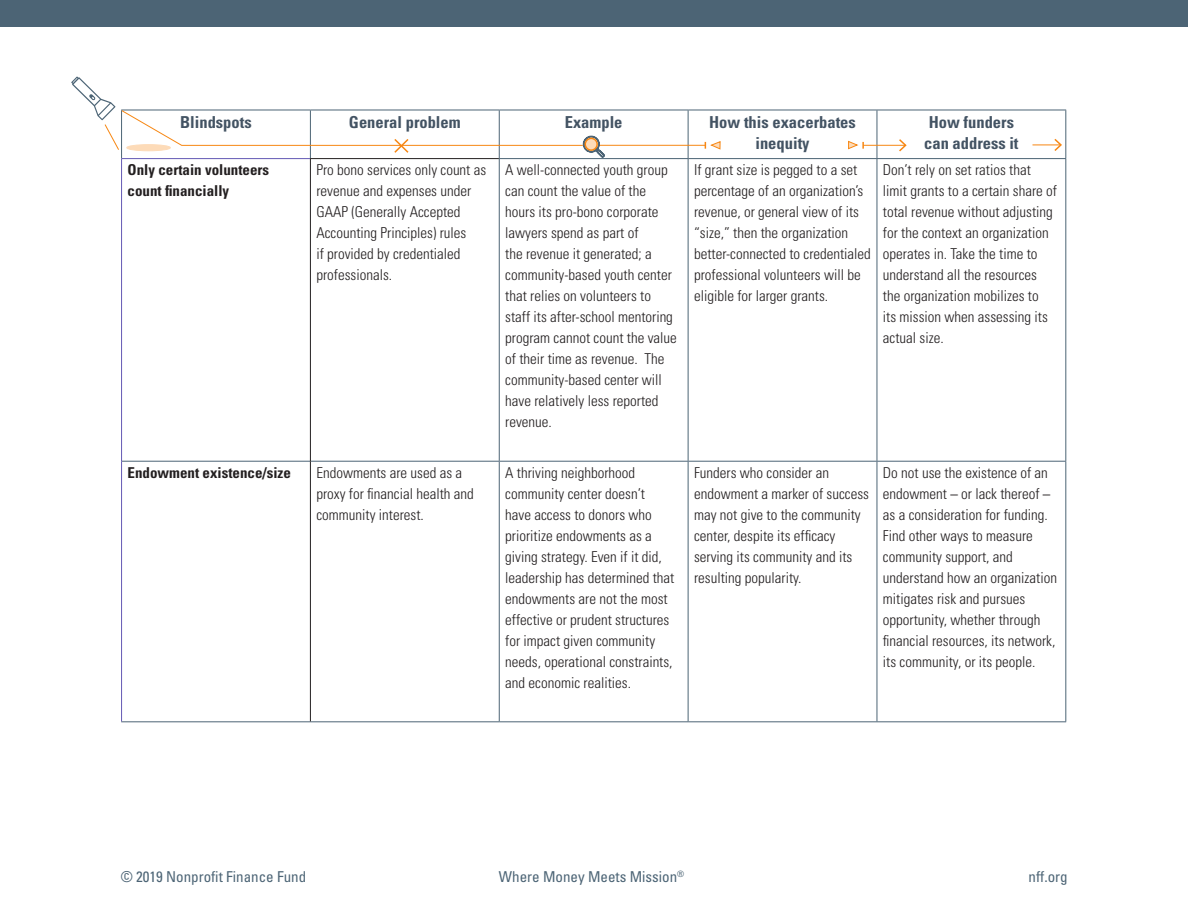
<style>
.page{position:relative;width:1188px;height:918px;background:#fff}
.page>*{position:absolute;margin:0;border:0;box-sizing:border-box;transform-origin:0 0}
.First_Paragraph_-_No{font:700 condensed 16.5px/21px "Univers LT Std";color:#435363;text-align:center}
.First_Paragraph_-_No-2{font:300 condensed 15px/21px "Univers LT Std";color:#231f20}
.First_Paragraph_-_No-3{font:700 condensed 15px/21px "Univers LT Std";color:#231f20}
.t1{font:condensed 15px "Univers LT Std";color:#4c6475}
.t2{font:condensed 8.7px "Univers LT Std";color:#4c6475}
.s1{font-stretch:normal}
</style>
<div class="page">
<hr style="left:688px;top:110px;width:1px;height:48px;background:#4c6475">
<hr style="left:877px;top:110px;width:1px;height:48px;background:#4c6475">
<hr style="left:1065px;top:110px;width:1px;height:48px;background:#4c6475">
<hr style="left:499px;top:158px;width:189px;height:1px;background:#4c6475">
<hr style="left:499px;top:159px;width:1px;height:302px;background:#4c6475">
<hr style="left:688px;top:158px;width:189px;height:1px;background:#4c6475">
<hr style="left:688px;top:159px;width:1px;height:302px;background:#4c6475">
<hr style="left:877px;top:158px;width:189px;height:1px;background:#4c6475">
<hr style="left:877px;top:159px;width:1px;height:302px;background:#4c6475">
<hr style="left:1065px;top:159px;width:1px;height:302px;background:#4c6475">
<hr style="left:122px;top:461px;width:188px;height:1px;background:#4c6475">
<hr style="left:311px;top:461px;width:188px;height:1px;background:#4c6475">
<hr style="left:499px;top:461px;width:189px;height:1px;background:#4c6475">
<hr style="left:499px;top:462px;width:1px;height:259px;background:#4c6475">
<hr style="left:688px;top:461px;width:189px;height:1px;background:#4c6475">
<hr style="left:688px;top:462px;width:1px;height:259px;background:#4c6475">
<hr style="left:877px;top:461px;width:189px;height:1px;background:#4c6475">
<hr style="left:877px;top:462px;width:1px;height:259px;background:#4c6475">
<hr style="left:1065px;top:462px;width:1px;height:259px;background:#4c6475">
<hr style="left:121px;top:721px;width:189px;height:1px;background:#4c6475">
<hr style="left:310px;top:721px;width:189px;height:1px;background:#4c6475">
<hr style="left:499px;top:721px;width:189px;height:1px;background:#4c6475">
<hr style="left:688px;top:721px;width:189px;height:1px;background:#4c6475">
<hr style="left:877px;top:721px;width:189px;height:1px;background:#4c6475">
<hr style="left:499px;top:110px;width:189px;height:1px;background:#4c6475">
<hr style="left:688px;top:110px;width:189px;height:1px;background:#4c6475">
<hr style="left:877px;top:110px;width:189px;height:1px;background:#4c6475">
<hr style="left:121px;top:159px;width:1px;height:302px;background:#645ab4">
<hr style="left:121px;top:461px;width:1px;height:260px;background:#645ab4">
<hr style="left:310px;top:159px;width:1px;height:302px;background:#231f20">
<hr style="left:310px;top:461px;width:1px;height:260px;background:#231f20">
<div style="left:0;top:0;width:1188px;height:27px;background:#4c6475"></div>
<hr style="left:599px;top:145px;width:106px;height:1px;background:#f78713">
<svg style="left:1032px;top:138px;width:30px;height:13px"></svg>
<svg style="left:705px;top:141px;width:16px;height:9px"></svg>
<hr style="left:863px;top:145px;width:43px;height:1px;background:#f78713">
<svg style="left:848px;top:140px;width:16px;height:10px"></svg>
<svg style="left:897px;top:139px;width:10px;height:13px"></svg>
<svg style="left:71px;top:77px;width:535px;height:82px"></svg>
<p class="First_Paragraph_-_No" style="left:180px;top:112px;width:73px">Blindspots</p>
<p class="First_Paragraph_-_No" style="left:349px;top:112px;width:113px">General problem</p>
<p class="First_Paragraph_-_No" style="left:565px;top:112px;width:59px">Example</p>
<p class="First_Paragraph_-_No" style="left:709px;top:112px;width:148px">How this exacerbates inequity</p>
<p class="First_Paragraph_-_No" style="left:924px;top:112px;width:96px;text-align:left">How funders can address it</p>
<p class="First_Paragraph_-_No-3" style="left:128px;top:160px;width:143px">Only certain volunteers count financially</p>
<p class="First_Paragraph_-_No-2" style="left:316px;top:160px;width:171px">Pro bono services only count as revenue and expenses under<br>GAAP (Generally Accepted<br>Accounting Principles) rules<br>if provided by credentialed professionals.</p>
<p class="First_Paragraph_-_No-2" style="left:505px;top:160px;width:173px">A well-connected youth group can count the value of the hours its pro-bono corporate lawyers spend as part of<br>the revenue it generated; a community-based youth center that relies on volunteers to staff its after-school mentoring program cannot count the value of their time as revenue. The community-based center will have relatively less reported revenue.</p>
<p class="First_Paragraph_-_No-2" style="left:694px;top:160px;width:178px">If grant size is pegged to a set percentage of an organization’s revenue, or general view of its “size,” then the organization better-connected to credentialed professional volunteers will be eligible for larger grants.</p>
<p class="First_Paragraph_-_No-2" style="left:883px;top:160px;width:176px">Don’t rely on set ratios that limit grants to a certain share of total revenue without adjusting for the context an organization operates in. Take the time to understand all the resources the organization mobilizes to<br>its mission when assessing its actual size.</p>
<p class="First_Paragraph_-_No-3" style="left:128px;top:462px;width:165px">Endowment existence/size</p>
<p class="First_Paragraph_-_No-2" style="left:316px;top:462px;width:159px">Endowments are used as a proxy for financial health and community interest.</p>
<p class="First_Paragraph_-_No-2" style="left:505px;top:462px;width:171px">A thriving neighborhood community center doesn’t have access to donors who prioritize endowments as a giving strategy. Even if it did, leadership has determined that endowments are not the most effective or prudent structures for impact given community needs, operational constraints, and economic realities.</p>
<p class="First_Paragraph_-_No-2" style="left:694px;top:462px;width:176px">Funders who consider an endowment a marker of success may not give to the community center, despite its efficacy serving its community and its resulting popularity.</p>
<p class="First_Paragraph_-_No-2" style="left:883px;top:462px;width:176px">Do not use the existence of an endowment <span class="s1">–</span> or lack thereof <span class="s1">– </span>as a consideration for funding.<br>Find other ways to measure community support, and understand how an organization mitigates risk and pursues opportunity, whether through financial resources, its network, its community, or its people.</p>
<p class="t2" style="left:677px;top:868px;width:8px">®</p>
<p class="t1" style="left:121px;top:867px;width:187px">© 2019 Nonprofit Finance Fund</p>
<p class="t1" style="left:499px;top:867px;width:180px">Where Money Meets Mission</p>
<p class="t1" style="left:1029px;top:867px;width:41px">nff.org</p>
</div>
